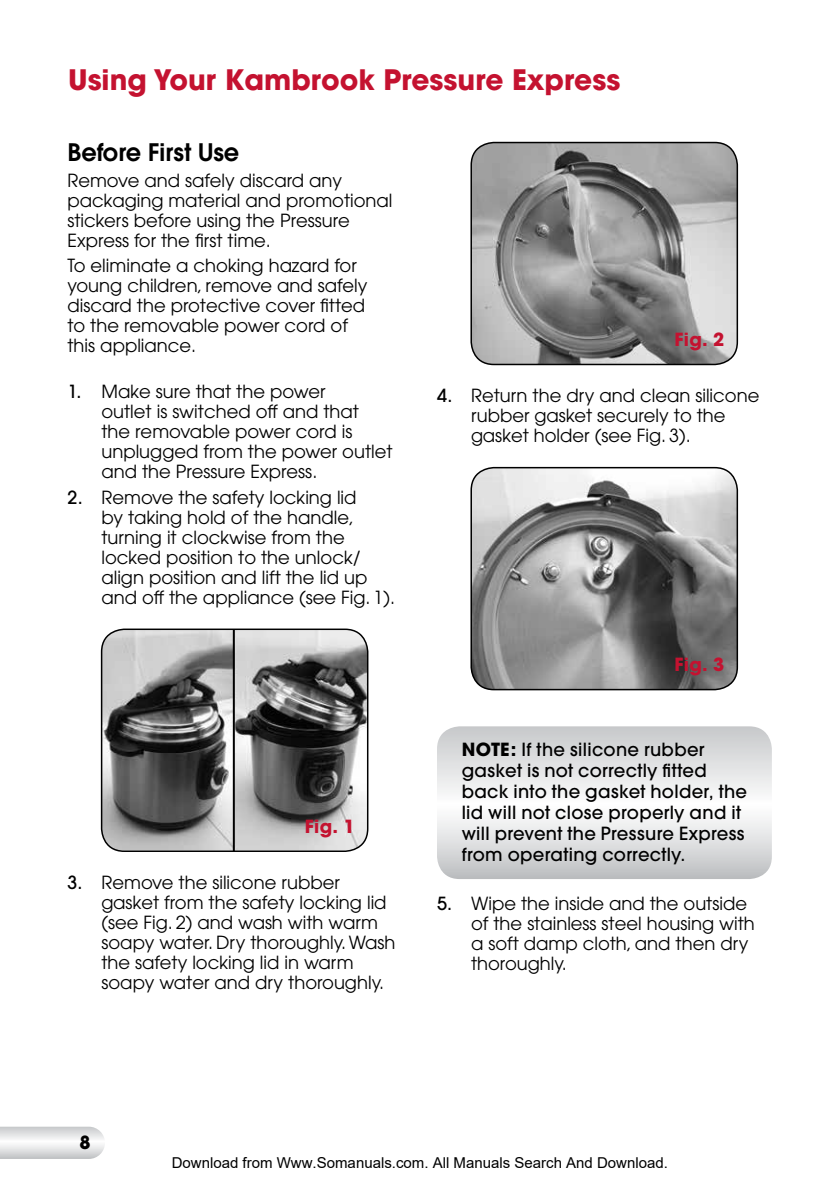
<style>
.page{position:relative;width:840px;height:1191px;background:#fff}
.page>*{position:absolute;margin:0;border:0;box-sizing:border-box;transform-origin:0 0}
.t1{font:700 28px "Avant Garde";color:#c41230}
.t2{font:600 24px "Avant Garde";color:#000}
.t3{font:18px/20px "Avant Garde";color:#000}
.t4{font:500 18px/21px "Avant Garde";letter-spacing:.015em;color:#000}
.t5{font:700 18px "Avant Garde";letter-spacing:.015em;color:#c41230}
.t6{font:700 18px "Avant Garde";color:#000}
.t7{font:15px "Arial";color:#000}
.s1{font-weight:500}
.s2{font-weight:700}
</style>
<div class="page">
<svg style="left:0;top:1126px;width:104px;height:32px"></svg>
<img style="left:102px;top:631px;width:265px;height:219px">
<div style="left:101px;top:628px;width:267px;height:224px;border:2px solid #000;border-radius:23px"></div>
<img style="left:471px;top:142px;width:266px;height:222px">
<div style="left:470px;top:142px;width:267px;height:223px;border:2px solid #000;border-radius:23px"></div>
<img style="left:471px;top:468px;width:266px;height:221px">
<div style="left:470px;top:467px;width:267px;height:223px;border:2px solid #000;border-radius:23px"></div>
<svg style="left:437px;top:726px;width:334px;height:153px"></svg>
<hr style="left:233px;top:629px;width:2px;height:222px;background:#000">
<h1 class="t1" style="left:68px;top:62px;width:553px">Using Your Kambrook Pressure Express</h1>
<h2 class="t2" style="left:67px;top:136px;width:173px">Before First Use</h2>
<p class="t3" style="left:67px;top:170px;width:326px">Remove and safely discard any packaging material and promotional stickers before using the Pressure<br>Express for the first time.</p>
<p class="t3" style="left:67px;top:256px;width:301px">To eliminate a choking hazard for young children, remove and safely discard the protective cover fitted to the removable power cord of this appliance.</p>
<p class="t3" style="left:101px;top:381px;width:292px;text-indent:-34px"><span class="s1">1.</span> Make sure that the power<br>outlet is switched off and that<br>the removable power cord is unplugged from the power outlet and the Pressure Express.</p>
<p class="t3" style="left:101px;top:487px;width:295px;text-indent:-34px"><span class="s1">2.</span> Remove the safety locking lid<br>by taking hold of the handle, turning it clockwise from the locked position to the unlock/ align position and lift the lid up and off the appliance (see Fig. 1).</p>
<p class="t5" style="left:305px;top:814px;width:51px">Fig. 1</p>
<p class="t3" style="left:101px;top:872px;width:295px;text-indent:-34px"><span class="s1">3.</span> Remove the silicone rubber gasket from the safety locking lid (see Fig. 2) and wash with warm soapy water. Dry thoroughly. Wash the safety locking lid in warm soapy water and dry thoroughly.</p>
<p class="t5" style="left:674px;top:328px;width:51px">Fig. 2</p>
<p class="t3" style="left:471px;top:386px;width:289px;text-indent:-34px"><span class="s1">4.</span> Return the dry and clean silicone rubber gasket securely to the gasket holder (see Fig. 3).</p>
<p class="t5" style="left:674px;top:653px;width:51px">Fig. 3</p>
<p class="t4" style="left:461px;top:738px;width:287px"><span class="s2">NOTE:</span> If the silicone rubber gasket is not correctly fitted back into the gasket holder, the lid will not close properly and it will prevent the Pressure Express from operating correctly.</p>
<p class="t3" style="left:471px;top:893px;width:285px;text-indent:-34px"><span class="s1">5.</span> Wipe the inside and the outside of the stainless steel housing with a soft damp cloth, and then dry thoroughly.</p>
<p class="t6" style="left:79px;top:1131px;width:13px">8</p>
<p class="t7" style="left:172px;top:1154px;width:497px">Download from Www.Somanuals.com. All Manuals Search And Download.</p>
</div>
